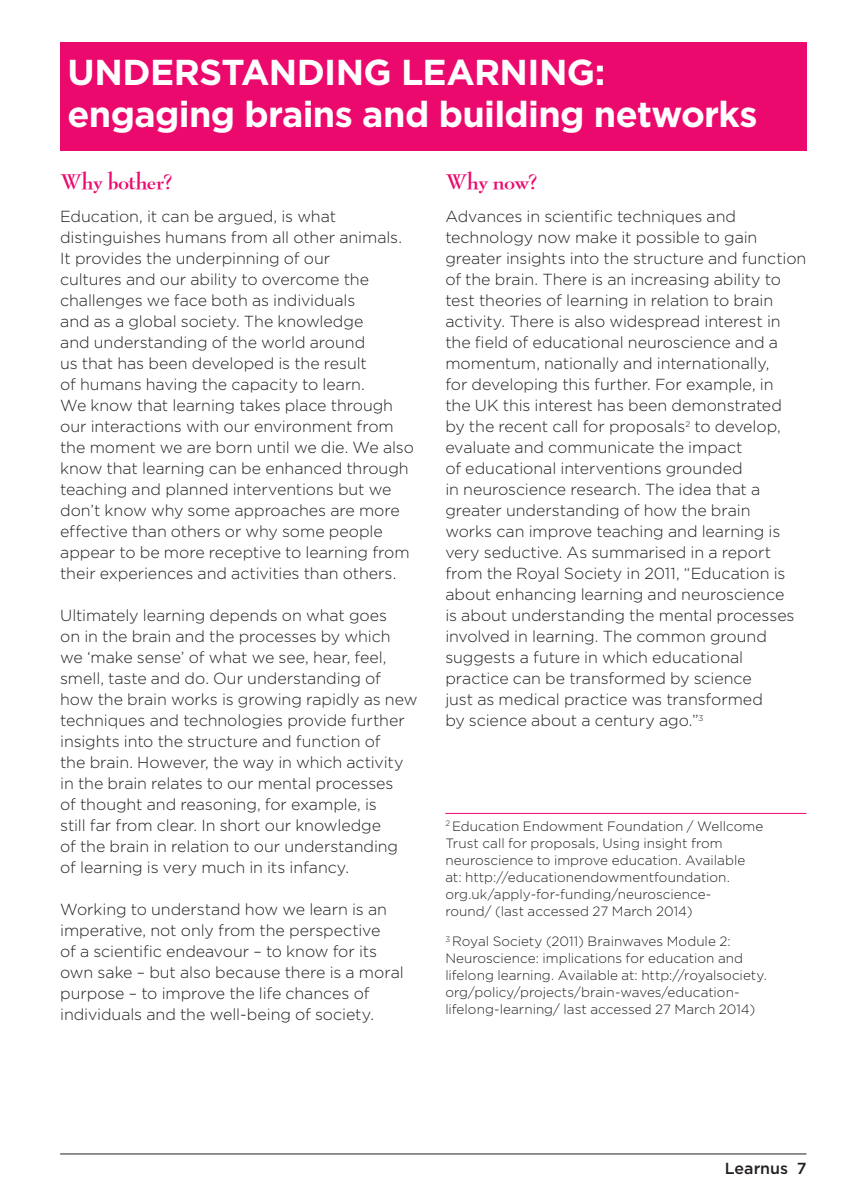
<style>
.page{position:relative;width:842px;height:1194px;background:#fff}
.page>*{position:absolute;margin:0;border:0;box-sizing:border-box;transform-origin:0 0}
.main_header{font:700 36px "Gotham";letter-spacing:-.02em;color:#fff}
.heading{font:700 23px "Bernhard Modern";letter-spacing:-.03em;color:#ec096d}
.gotham_bulk{font:300 16px/21px "Gotham";letter-spacing:-.005em;color:#231f20}
.t1{font:500 16px "Gotham";color:#231f20}
.footnote_copy{font:300 13.6px/17px "Gotham";color:#231f20}
.footnote{font:300 13.6px/17px "Gotham";color:#231f20}
</style>
<div class="page">
<hr style="left:60px;top:1153px;width:746px;height:1px;background:#231f20">
<div style="left:60px;top:42px;width:746px;height:109px;background:#ec096d"></div>
<hr style="left:445px;top:813px;width:361px;height:1px;background:#ec096d">
<p class="main_header" style="left:67px;top:52px;width:539px">UNDERSTANDING LEARNING:</p>
<p class="main_header" style="left:67px;top:94px;width:691px">engaging brains and building networks</p>
<p class="heading" style="left:60px;top:169px;width:114px">Why bother?</p>
<p class="gotham_bulk" style="left:60px;top:205px;width:343px">Education, it can be argued, is what distinguishes humans from all other animals.</p>
<p class="gotham_bulk" style="left:60px;top:247px;width:310px">It provides the underpinning of our cultures and our ability to overcome the challenges we face both as individuals and as a global society. The knowledge and understanding of the world around us that has been developed is the result of humans having the capacity to learn.</p>
<p class="gotham_bulk" style="left:60px;top:394px;width:355px">We know that learning takes place through our interactions with our environment from the moment we are born until we die. We also know that learning can be enhanced through teaching and planned interventions but we don’t know why some approaches are more effective than others or why some people appear to be more receptive to learning from their experiences and activities than others.</p>
<p class="gotham_bulk" style="left:60px;top:604px;width:359px">Ultimately learning depends on what goes<br>on in the brain and the processes by which<br>we ‘make sense’ of what we see, hear, feel, smell, taste and do. Our understanding of how the brain works is growing rapidly as new techniques and technologies provide further insights into the structure and function of<br>the brain. However, the way in which activity in the brain relates to our mental processes<br>of thought and reasoning, for example, is<br>still far from clear. In short our knowledge<br>of the brain in relation to our understanding of learning is very much in its infancy.</p>
<p class="gotham_bulk" style="left:60px;top:898px;width:345px">Working to understand how we learn is an imperative, not only from the perspective<br>of a scientific endeavour – to know for its own sake – but also because there is a moral purpose – to improve the life chances of individuals and the well-being of society.</p>
<p class="heading" style="left:445px;top:169px;width:94px">Why now?</p>
<p class="gotham_bulk" style="left:445px;top:205px;width:362px">Advances in scientific techniques and technology now make it possible to gain greater insights into the structure and function of the brain. There is an increasing ability to test theories of learning in relation to brain activity. There is also widespread interest in the field of educational neuroscience and a momentum, nationally and internationally,<br>for developing this further. For example, in<br>the UK this interest has been demonstrated<br>by the recent call for proposals<sup>2</sup> to develop, evaluate and communicate the impact<br>of educational interventions grounded<br>in neuroscience research. The idea that a greater understanding of how the brain<br>works can improve teaching and learning is very seductive. As summarised in a report from the Royal Society in 2011, “Education is about enhancing learning and neuroscience<br>is about understanding the mental processes involved in learning. The common ground suggests a future in which educational practice can be transformed by science<br>just as medical practice was transformed<br>by science about a century ago.”<sup>3</sup></p>
<p class="footnote_copy" style="left:445px;top:817px;width:319px"><sup>2</sup> Education Endowment Foundation / Wellcome Trust call for proposals, Using insight from neuroscience to improve education. Available at: http://educationendowmentfoundation. org.uk/apply-for-funding/neuroscience-<br>round/ (last accessed 27 March 2014)</p>
<p class="footnote" style="left:445px;top:933px;width:323px"><sup>3</sup> Royal Society (2011) Brainwaves Module 2:<br>Neuroscience: implications for education and lifelong learning. Available at: http://royalsociety. org/policy/projects/brain-waves/education&shy;lifelong-learning/ last accessed 27 March 2014)</p>
<p class="t1" style="left:724px;top:1159px;width:83px">Learnus 7</p>
</div>
